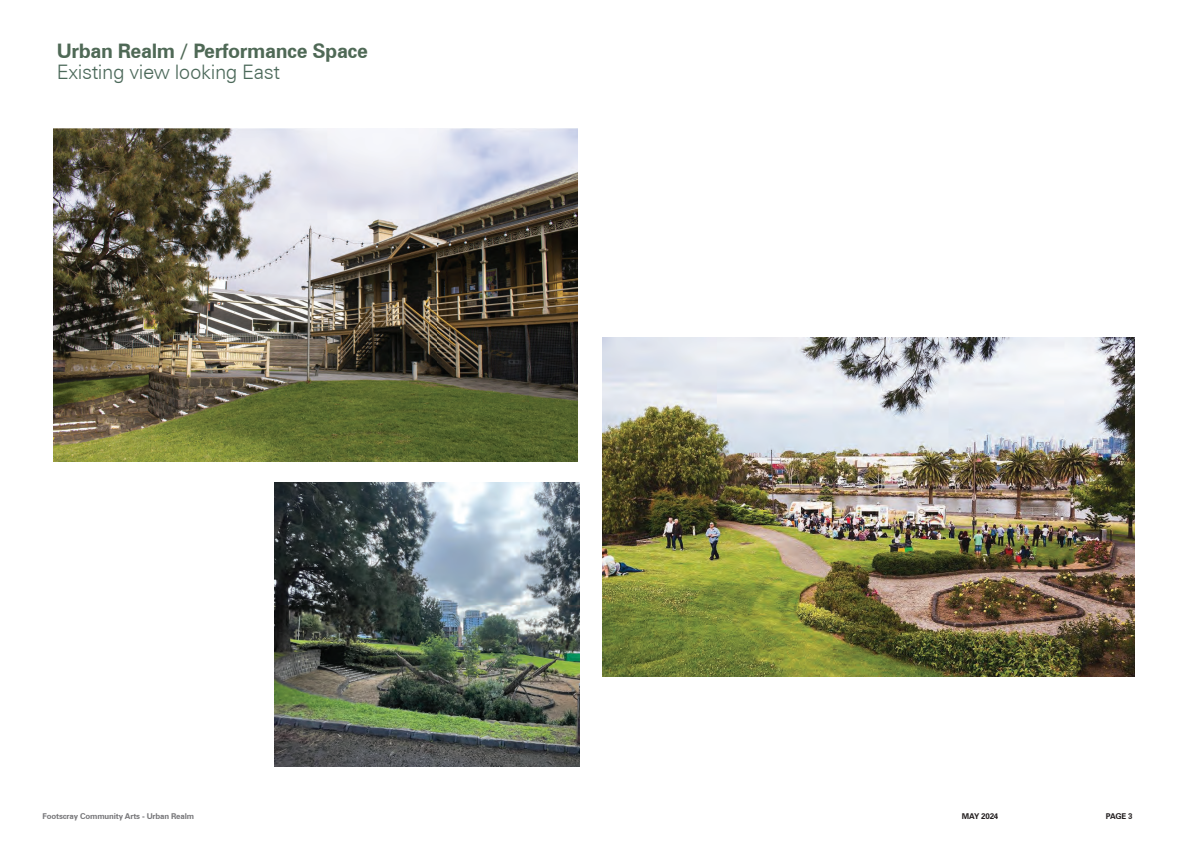
<style>
.page{position:relative;width:1191px;height:842px;background:#fff}
.page>*{position:absolute;margin:0;border:0;box-sizing:border-box;transform-origin:0 0}
.t1{font:700 20px "Zurich BT";letter-spacing:-.02em;color:#4f6956}
.t2{font:300 20px "Zurich BT";letter-spacing:-.02em;color:#4c695a}
.t3{font:700 8px "Zurich BT";letter-spacing:-.02em;color:#77777a}
.t4{font:700 8px "Zurich BT";letter-spacing:-.02em;color:#231f20}
</style>
<div class="page">
<img style="left:602px;top:337px;width:532px;height:339px">
<img style="left:54px;top:129px;width:523px;height:333px">
<img style="left:275px;top:483px;width:304px;height:284px">
<h1 class="t1" style="left:57px;top:38px;width:313px">Urban Realm / Performance Space</h1>
<h1 class="t2" style="left:57px;top:59px;width:225px">Existing view looking East</h1>
<p class="t3" style="left:43px;top:812px;width:153px">Footscray Community Arts - Urban Realm</p>
<p class="t4" style="left:961px;top:812px;width:38px">MAY 2024</p>
<p class="t4" style="left:1106px;top:812px;width:28px">PAGE 3</p>
</div>
